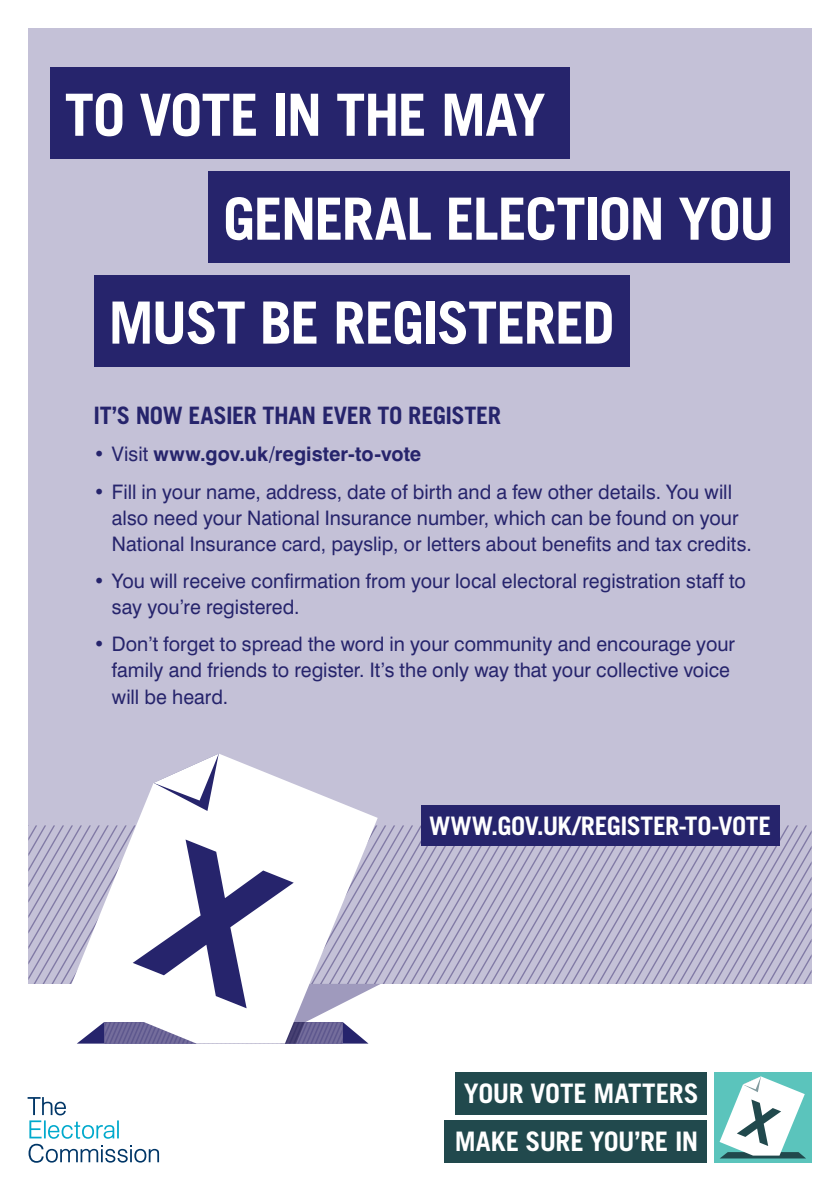
<style>
.page{position:relative;width:840px;height:1191px;background:#fff}
.page>*{position:absolute;margin:0;border:0;box-sizing:border-box;transform-origin:0 0}
.t1{font:700 58.2px/103.8px "Trade Gothic";letter-spacing:-.03em;color:#fff}
.t2{font:700 26.8px/47.6px "Trade Gothic LT";letter-spacing:-.01em;color:#fff;text-align:center}
.t3{font:700 25.6px "Trade Gothic";letter-spacing:-.02em;color:#fff}
.t4{font:700 24px "Trade Gothic";letter-spacing:-.015em;color:#26246c}
.t5{font:20px/26px "Swiss 721 BT";color:#26246c}
.t6{font:700 20px "Swiss 721 BT";color:#26246c}
.s1{font-weight:400}
</style>
<div class="page">
<div style="left:28px;top:28px;width:783px;height:956px;background:#c4c1d7"></div>
<div style="left:455px;top:1071px;width:251px;height:43px;background:#21494d"></div>
<div style="left:444px;top:1120px;width:262px;height:42px;background:#21494d"></div>
<div style="left:713px;top:1071px;width:98px;height:91px;background:#5bc4bc"></div>
<div style="left:713px;top:1137px;width:98px;height:25px;background:linear-gradient(to right,#5bc4bc,#5bc4bc)"></div>
<svg style="left:719px;top:1076px;width:86px;height:82px"></svg>
<div style="left:50px;top:67px;width:519px;height:92px;background:#26246c"></div>
<div style="left:208px;top:171px;width:581px;height:92px;background:#26246c"></div>
<div style="left:421px;top:805px;width:357px;height:40px;background:#26246c"></div>
<svg style="left:28px;top:1097px;width:131px;height:65px"></svg>
<div style="left:94px;top:275px;width:535px;height:92px;background:#26246c"></div>
<svg style="left:136px;top:754px;width:241px;height:71px;fill:#fff"></svg>
<svg style="left:153px;top:754px;width:66px;height:57px"></svg>
<svg style="left:28px;top:825px;width:783px;height:219px"></svg>
<h1 class="t1" style="left:223px;top:62px;width:553px;text-indent:-158px">TO VOTE IN THE MAY<br>GENERAL ELECTION YOU</h1>
<h1 class="t1" style="left:108px;top:270px;width:507px">MUST BE REGISTERED</h1>
<p class="t4" style="left:94px;top:401px;width:408px">IT’S NOW EASIER THAN EVER TO REGISTER</p>
<p class="t6" style="left:94px;top:442px;width:329px"><span class="s1">• Visit</span> www.gov.uk/register-to-vote</p>
<p class="t5" style="left:112px;top:478px;width:641px;text-indent:-18px">• Fill in your name, address, date of birth and a few other details. You will also need your National Insurance number, which can be found on your<br>National Insurance card, payslip, or letters about benefits and tax credits.</p>
<p class="t5" style="left:112px;top:568px;width:635px;text-indent:-18px">• You will receive confirmation from your local electoral registration staff to say you’re registered.</p>
<p class="t5" style="left:112px;top:631px;width:624px;text-indent:-18px">• Don’t forget to spread the word in your community and encourage your family and friends to register. It’s the only way that your collective voice will be heard.</p>
<p class="t3" style="left:429px;top:810px;width:343px">WWW.GOV.UK/REGISTER-TO-VOTE</p>
<h2 class="t2" style="left:454px;top:1069px;width:245px">YOUR VOTE MATTERS<br>MAKE SURE YOU’RE IN</h2>
</div>
